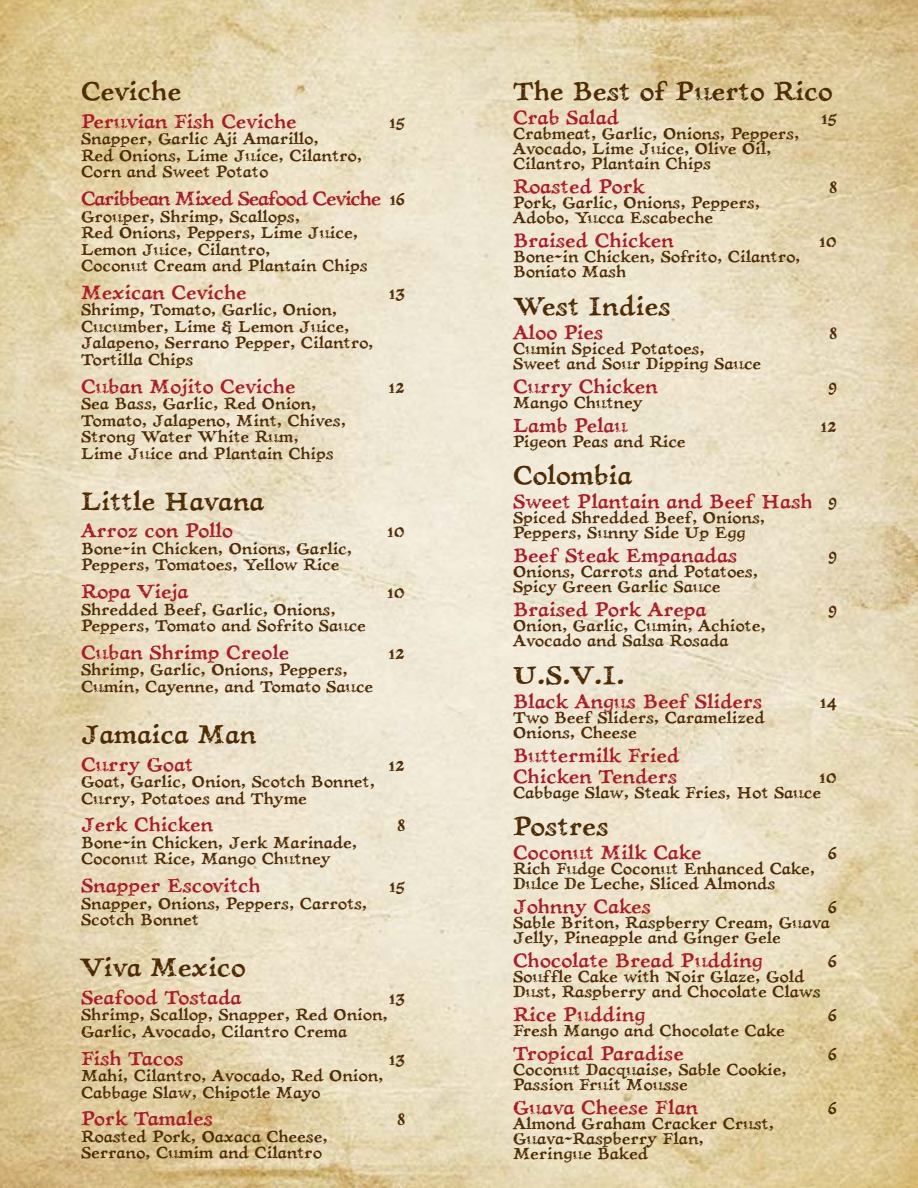
<style>
.page{position:relative;width:918px;height:1188px;background:#fff}
.page>*{position:absolute;margin:0;border:0;box-sizing:border-box;transform-origin:0 0}
.t1{font:24px "CC Treasure Trove Aged";color:#4d2b05}
.t2{font:18px/21px "CC Treasure Trove Aged";color:#ac1927}
.t3{font:18px "CC Treasure Trove Aged";letter-spacing:-.06em;color:#ac1927}
.t4{font:15px/16.5px "CC Treasure Trove Aged";color:#4d2b05}
.s1{font-size:15px;color:#4d2b05}
</style>
<div class="page">
<img style="left:0;top:0;width:918px;height:1188px">
<h1 class="t1" style="left:81px;top:76px;width:102px">Ceviche</h1>
<p class="t2" style="left:81px;top:111px;width:217px">Peruvian Fish Ceviche</p>
<p class="t4" style="left:389px;top:114px;width:17px">15</p>
<p class="t4" style="left:81px;top:131px;width:282px">Snapper, Garlic Aji Amarillo,<br>Red Onions, Lime Juice, Cilantro,<br>Corn and Sweet Potato</p>
<p class="t3" style="left:81px;top:187px;width:326px">Caribbean Mixed Seafood Ceviche <span class="s1">16</span></p>
<p class="t4" style="left:81px;top:208px;width:288px">Grouper, Shrimp, Scallops,<br>Red Onions, Peppers, Lime Juice,<br>Lemon Juice, Cilantro,<br>Coconut Cream and Plantain Chips</p>
<p class="t2" style="left:81px;top:282px;width:167px">Mexican Ceviche</p>
<p class="t4" style="left:389px;top:285px;width:17px">13</p>
<p class="t4" style="left:81px;top:302px;width:294px">Shrimp, Tomato, Garlic, Onion,<br>Cucumber, Lime &amp; Lemon Juice,<br>Jalapeno, Serrano Pepper, Cilantro,<br>Tortilla Chips</p>
<p class="t2" style="left:81px;top:376px;width:216px">Cuban Mojito Ceviche</p>
<p class="t4" style="left:389px;top:379px;width:18px">12</p>
<p class="t4" style="left:81px;top:396px;width:267px">Sea Bass, Garlic, Red Onion,<br>Tomato, Jalapeno, Mint, Chives,<br>Strong Water White Rum,<br>Lime Juice and Plantain Chips</p>
<h1 class="t1" style="left:81px;top:486px;width:185px">Little Havana</h1>
<p class="t2" style="left:81px;top:521px;width:154px">Arroz con Pollo</p>
<p class="t4" style="left:387px;top:524px;width:19px">10</p>
<p class="t4" style="left:81px;top:540px;width:273px">Bone-in Chicken, Onions, Garlic,<br>Peppers, Tomatoes, Yellow Rice</p>
<p class="t2" style="left:81px;top:581px;width:109px">Ropa Vieja</p>
<p class="t4" style="left:387px;top:585px;width:19px">10</p>
<p class="t4" style="left:81px;top:601px;width:286px">Shredded Beef, Garlic, Onions,<br>Peppers, Tomato and Sofrito Sauce</p>
<p class="t2" style="left:81px;top:642px;width:210px">Cuban Shrimp Creole</p>
<p class="t4" style="left:389px;top:645px;width:18px">12</p>
<p class="t4" style="left:81px;top:662px;width:294px">Shrimp, Garlic, Onions, Peppers,<br>Cumin, Cayenne, and Tomato Sauce</p>
<h1 class="t1" style="left:81px;top:719px;width:177px">Jamaica Man</h1>
<p class="t2" style="left:81px;top:754px;width:114px">Curry Goat</p>
<p class="t4" style="left:389px;top:757px;width:18px">12</p>
<p class="t4" style="left:81px;top:774px;width:295px">Goat, Garlic, Onion, Scotch Bonnet,<br>Curry, Potatoes and Thyme</p>
<p class="t2" style="left:81px;top:815px;width:134px">Jerk Chicken</p>
<p class="t4" style="left:397px;top:818px;width:9px">8</p>
<p class="t4" style="left:81px;top:834px;width:278px">Bone-in Chicken, Jerk Marinade,<br>Coconut Rice, Mango Chutney</p>
<p class="t2" style="left:81px;top:875px;width:181px">Snapper Escovitch</p>
<p class="t4" style="left:389px;top:879px;width:17px">15</p>
<p class="t4" style="left:81px;top:895px;width:288px">Snapper, Onions, Peppers, Carrots,<br>Scotch Bonnet</p>
<h1 class="t1" style="left:81px;top:952px;width:166px">Viva Mexico</h1>
<p class="t2" style="left:81px;top:987px;width:162px">Seafood Tostada</p>
<p class="t4" style="left:389px;top:990px;width:17px">13</p>
<p class="t4" style="left:81px;top:1007px;width:308px">Shrimp, Scallop, Snapper, Red Onion,<br>Garlic, Avocado, Cilantro Crema</p>
<p class="t2" style="left:81px;top:1048px;width:104px">Fish Tacos</p>
<p class="t4" style="left:389px;top:1051px;width:17px">13</p>
<p class="t4" style="left:81px;top:1068px;width:304px">Mahi, Cilantro, Avocado, Red Onion,<br>Cabbage Slaw, Chipotle Mayo</p>
<p class="t2" style="left:81px;top:1109px;width:133px">Pork Tamales</p>
<p class="t4" style="left:397px;top:1112px;width:9px">8</p>
<p class="t4" style="left:81px;top:1128px;width:248px">Roasted Pork, Oaxaca Cheese,<br>Serrano, Cumim and Cilantro</p>
<h1 class="t1" style="left:513px;top:76px;width:321px">The Best of Puerto Rico</h1>
<p class="t2" style="left:513px;top:107px;width:108px">Crab Salad</p>
<p class="t4" style="left:821px;top:111px;width:17px">15</p>
<p class="t4" style="left:513px;top:126px;width:288px;line-height:15px">Crabmeat, Garlic, Onions, Peppers,<br>Avocado, Lime Juice, Olive Oil,<br>Cilantro, Plantain Chips</p>
<p class="t2" style="left:513px;top:176px;width:133px">Roasted Pork</p>
<p class="t4" style="left:829px;top:180px;width:9px">8</p>
<p class="t4" style="left:513px;top:195px;width:248px;line-height:15px">Pork, Garlic, Onions, Peppers,<br>Adobo, Yucca Escabeche</p>
<p class="t2" style="left:513px;top:230px;width:162px">Braised Chicken</p>
<p class="t4" style="left:819px;top:234px;width:19px">10</p>
<p class="t4" style="left:513px;top:249px;width:289px;line-height:15px">Bone-in Chicken, Sofrito, Cilantro,<br>Boniato Mash</p>
<h1 class="t1" style="left:513px;top:291px;width:159px">West Indies</h1>
<p class="t2" style="left:513px;top:322px;width:92px">Aloo Pies</p>
<p class="t4" style="left:829px;top:325px;width:9px">8</p>
<p class="t4" style="left:513px;top:341px;width:250px;line-height:15px">Cumin Spiced Potatoes,<br>Sweet and Sour Dipping Sauce</p>
<p class="t2" style="left:513px;top:376px;width:146px">Curry Chicken</p>
<p class="t4" style="left:828px;top:379px;width:10px">9</p>
<p class="t4" style="left:513px;top:394px;width:131px">Mango Chutney</p>
<p class="t2" style="left:513px;top:415px;width:116px">Lamb Pelau</p>
<p class="t4" style="left:821px;top:418px;width:18px">12</p>
<p class="t4" style="left:513px;top:433px;width:174px">Pigeon Peas and Rice</p>
<h1 class="t1" style="left:513px;top:460px;width:120px">Colombia</h1>
<p class="t2" style="left:513px;top:491px;width:325px">Sweet Plantain and Beef Hash <span class="s1">9</span></p>
<p class="t4" style="left:513px;top:510px;width:254px;line-height:15px">Spiced Shredded Beef, Onions,<br>Peppers, Sunny Side Up Egg</p>
<p class="t2" style="left:513px;top:545px;width:226px">Beef Steak Empanadas</p>
<p class="t4" style="left:828px;top:549px;width:10px">9</p>
<p class="t4" style="left:513px;top:564px;width:247px;line-height:15px">Onions, Carrots and Potatoes,<br>Spicy Green Garlic Sauce</p>
<p class="t2" style="left:513px;top:599px;width:195px">Braised Pork Arepa</p>
<p class="t4" style="left:828px;top:603px;width:10px">9</p>
<p class="t4" style="left:513px;top:618px;width:254px;line-height:15px">Onion, Garlic, Cumin, Achiote,<br>Avocado and Salsa Rosada</p>
<h1 class="t1" style="left:513px;top:660px;width:114px">U.S.V.I.</h1>
<p class="t2" style="left:513px;top:691px;width:251px">Black Angus Beef Sliders</p>
<p class="t4" style="left:820px;top:694px;width:18px">14</p>
<p class="t4" style="left:513px;top:710px;width:253px;line-height:15px">Two Beef Sliders, Caramelized<br>Onions, Cheese</p>
<p class="t2" style="left:513px;top:745px;width:168px">Buttermilk Fried<br>Chicken Tenders</p>
<p class="t4" style="left:513px;top:770px;width:326px;line-height:15px;text-indent:306px">10<br>Cabbage Slaw, Steak Fries, Hot Sauce</p>
<h1 class="t1" style="left:513px;top:811px;width:97px">Postres</h1>
<p class="t2" style="left:513px;top:842px;width:190px">Coconut Milk Cake</p>
<p class="t4" style="left:827px;top:846px;width:11px">6</p>
<p class="t4" style="left:513px;top:861px;width:304px;line-height:15px">Rich Fudge Coconut Enhanced Cake,<br>Dulce De Leche, Sliced Almonds</p>
<p class="t2" style="left:513px;top:896px;width:140px">Johnny Cakes</p>
<p class="t4" style="left:513px;top:900px;width:326px;line-height:15px;text-indent:314px">6<br>Sable Briton, Raspberry Cream, Guava<br>Jelly, Pineapple and Ginger Gele</p>
<p class="t2" style="left:513px;top:950px;width:251px">Chocolate Bread Pudding</p>
<p class="t4" style="left:827px;top:954px;width:11px">6</p>
<p class="t4" style="left:513px;top:969px;width:309px;line-height:15px">Souffle Cake with Noir Glaze, Gold<br>Dust, Raspberry and Chocolate Claws</p>
<p class="t2" style="left:513px;top:1004px;width:134px">Rice Pudding</p>
<p class="t4" style="left:827px;top:1008px;width:11px">6</p>
<p class="t4" style="left:513px;top:1023px;width:273px">Fresh Mango and Chocolate Cake</p>
<p class="t2" style="left:513px;top:1043px;width:172px">Tropical Paradise</p>
<p class="t4" style="left:827px;top:1047px;width:11px">6</p>
<p class="t4" style="left:513px;top:1062px;width:275px;line-height:15px">Coconut Dacquaise, Sable Cookie,<br>Passion Fruit Mousse</p>
<p class="t2" style="left:513px;top:1097px;width:187px">Guava Cheese Flan</p>
<p class="t4" style="left:827px;top:1101px;width:11px">6</p>
<p class="t4" style="left:513px;top:1116px;width:262px;line-height:15px">Almond Graham Cracker Crust,<br>Guava-Raspberry Flan,<br>Meringue Baked</p>
</div>
